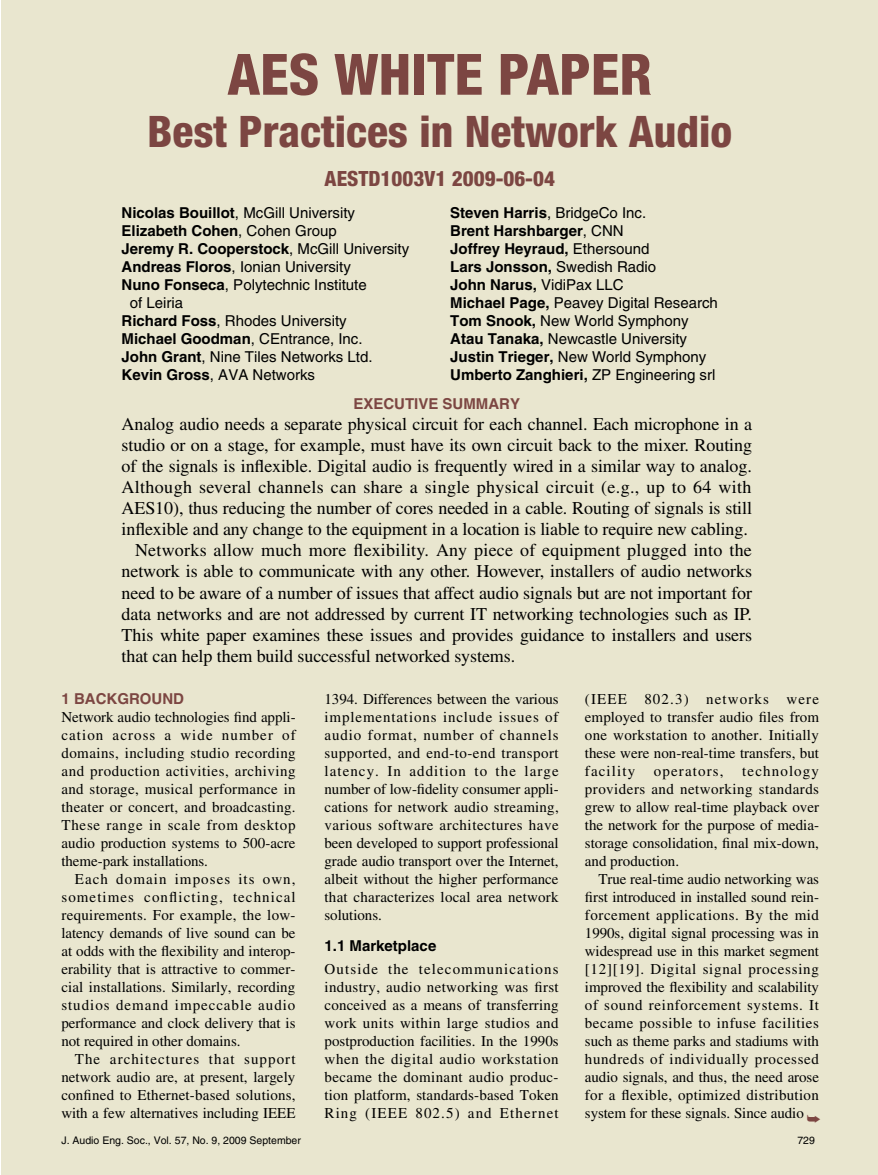
<style>
.page{position:relative;width:878px;height:1175px;background:#fff}
.page>*{position:absolute;margin:0;border:0;box-sizing:border-box;transform-origin:0 0}
.t1{font:800 condensed 57px "Helvetica Neue";color:#7c4642}
.t2{font:800 condensed 43.5px "Helvetica Neue";color:#7c4642}
.t3{font:800 condensed 21px "Helvetica Neue";color:#7c4642}
.t4{font:18px "Times";letter-spacing:-.005em;color:#000}
.t5{font:18px "Times";letter-spacing:.02em;color:#000}
.t6{font:18px "Times";letter-spacing:.015em;color:#000}
.t7{font:15px/18px "Times";color:#000;text-align:justify}
.t8{font:15px/18px "Helvetica";color:#000}
.t9{font:700 15px "Helvetica";color:#000}
.t10{font:700 15px "Helvetica";color:#7c4642}
.t11{font:10.5px "Helvetica";color:#000}
.s1{font-weight:700}
.s2{font-weight:400}
</style>
<div class="page">
<div style="left:1px;top:0;width:877px;height:1174px;background:#e9e6cf"></div>
<h1 class="t1" style="left:227px;top:54px;width:426px">AES WHITE PAPER</h1>
<h2 class="t2" style="left:147px;top:116px;width:586px">Best Practices in Network Audio</h2>
<h3 class="t3" style="left:324px;top:171px;width:232px">AESTD1003V1 2009-06-04</h3>
<p class="t8" style="left:122px;top:205px;width:235px"><span class="s1">Nicolas Bouillot</span>, McGill University</p>
<p class="t9" style="left:122px;top:225px;width:217px">Elizabeth Cohen<span class="s2">, Cohen Group</span></p>
<p class="t9" style="left:122px;top:243px;width:289px">Jeremy R. Cooperstock<span class="s2">, McGill University</span></p>
<p class="t8" style="left:122px;top:259px;width:231px"><span class="s1">Andreas Floros</span>, Ionian University</p>
<p class="t8" style="left:122px;top:277px;width:247px"><span class="s1">Nuno Fonseca</span>, Polytechnic Institute</p>
<p class="t8" style="left:130px;top:295px;width:55px">of Leiria</p>
<p class="t8" style="left:122px;top:313px;width:227px"><span class="s1">Richard Foss</span>, Rhodes University</p>
<p class="t8" style="left:122px;top:331px;width:242px"><span class="s1">Michael Goodman</span>, CEntrance, Inc.</p>
<p class="t8" style="left:122px;top:349px;width:252px"><span class="s1">John Grant</span>, Nine Tiles Networks Ltd.</p>
<p class="t8" style="left:122px;top:367px;width:195px"><span class="s1">Kevin Gross</span>, AVA Networks</p>
<p class="t8" style="left:450px;top:205px;width:269px"><span class="s1">Steven Harris</span>, BridgeCo Inc.<br><span class="s1">Brent Harshbarger</span>, CNN<br><span class="s1">Joffrey Heyraud,</span> Ethersound<br><span class="s1">Lars Jonsson,</span> Swedish Radio<br><span class="s1">John Narus,</span> VidiPax LLC<br><span class="s1">Michael Page,</span> Peavey Digital Research<br><span class="s1">Tom Snook,</span> New World Symphony<br><span class="s1">Atau Tanaka,</span> Newcastle University<br><span class="s1">Justin Trieger,</span> New World Symphony<br><span class="s1">Umberto Zanghieri,</span> ZP Engineering srl</p>
<p class="t10" style="left:353px;top:398px;width:168px">EXECUTIVE SUMMARY</p>
<p class="t4" style="left:122px;top:418px;width:632px">Analog audio needs a separate physical circuit for each channel. Each microphone in a</p>
<p class="t4" style="left:122px;top:439px;width:632px">studio or on a stage, for example, must have its own circuit back to the mixer. Routing</p>
<p class="t4" style="left:122px;top:460px;width:632px">of the signals is inflexible. Digital audio is frequently wired in a similar way to analog.</p>
<p class="t5" style="left:122px;top:481px;width:631px">Although several channels can share a single physical circuit (e.g., up to 64 with</p>
<p class="t4" style="left:122px;top:502px;width:632px">AES10), thus reducing the number of cores needed in a cable. Routing of signals is still</p>
<p class="t4" style="left:122px;top:523px;width:628px">inflexible and any change to the equipment in a location is liable to require new cabling.</p>
<p class="t6" style="left:135px;top:544px;width:618px">Networks allow much more flexibility. Any piece of equipment plugged into the</p>
<p class="t4" style="left:122px;top:565px;width:632px">network is able to communicate with any other. However, installers of audio networks</p>
<p class="t4" style="left:122px;top:586px;width:632px">need to be aware of a number of issues that affect audio signals but are not important for</p>
<p class="t4" style="left:122px;top:607px;width:632px">data networks and are not addressed by current IT networking technologies such as IP.</p>
<p class="t4" style="left:122px;top:628px;width:632px">This white paper examines these issues and provides guidance to installers and users</p>
<p class="t4" style="left:122px;top:649px;width:395px">that can help them build successful networked systems.</p>
<p class="t7" style="left:585px;top:691px;width:236px">(IEEE 802.3) networks were employed to transfer audio files from one workstation to another. Initially these were non-real-time transfers, but facility operators, technology providers and networking standards grew to allow real-time playback over the network for the purpose of media&shy;storage consolidation, final mix-down, and production.</p>
<p class="t7" style="left:585px;top:871px;width:236px;text-indent:14px">True real-time audio networking was first introduced in installed sound rein&shy;forcement applications. By the mid 1990s, digital signal processing was in widespread use in this market segment [12][19]. Digital signal processing improved the flexibility and scalability of sound reinforcement systems. It became possible to infuse facilities such as theme parks and stadiums with hundreds of individually processed audio signals, and thus, the need arose for a flexible, optimized distribution system for these signals. Since audio</p>
<p class="t10" style="left:62px;top:693px;width:124px">1 BACKGROUND</p>
<p class="t7" style="left:61px;top:709px;width:236px">Network audio technologies find appli&shy;cation across a wide number of domains, including studio recording and production activities, archiving and storage, musical performance in theater or concert, and broadcasting.<br>These range in scale from desktop audio production systems to 500-acre theme-park installations.</p>
<p class="t7" style="left:61px;top:871px;width:236px;text-indent:14px">Each domain imposes its own, sometimes conflicting, technical requirements. For example, the low&shy;latency demands of live sound can be at odds with the flexibility and interop&shy;erability that is attractive to commer&shy;cial installations. Similarly, recording studios demand impeccable audio performance and clock delivery that is not required in other domains.</p>
<p class="t7" style="left:61px;top:1051px;width:236px;text-indent:14px">The architectures that support network audio are, at present, largely confined to Ethernet-based solutions, with a few alternatives including IEEE</p>
<p class="t11" style="left:62px;top:1135px;width:241px">J. Audio Eng. Soc., Vol. 57, No. 9, 2009 September</p>
<p class="t11" style="left:797px;top:1135px;width:19px">729</p>
<p class="t7" style="left:324px;top:691px;width:236px">1394. Differences between the various implementations include issues of audio format, number of channels supported, and end-to-end transport latency. In addition to the large number of low-fidelity consumer appli&shy;cations for network audio streaming, various software architectures have been developed to support professional grade audio transport over the Internet, albeit without the higher performance that characterizes local area network solutions.</p>
<p class="t9" style="left:324px;top:940px;width:113px">1.1 Marketplace</p>
<p class="t7" style="left:324px;top:961px;width:236px">Outside the telecommunications industry, audio networking was first conceived as a means of transferring work units within large studios and postproduction facilities. In the 1990s when the digital audio workstation became the dominant audio produc&shy;tion platform, standards-based Token Ring (IEEE 802.5) and Ethernet</p>
</div>
